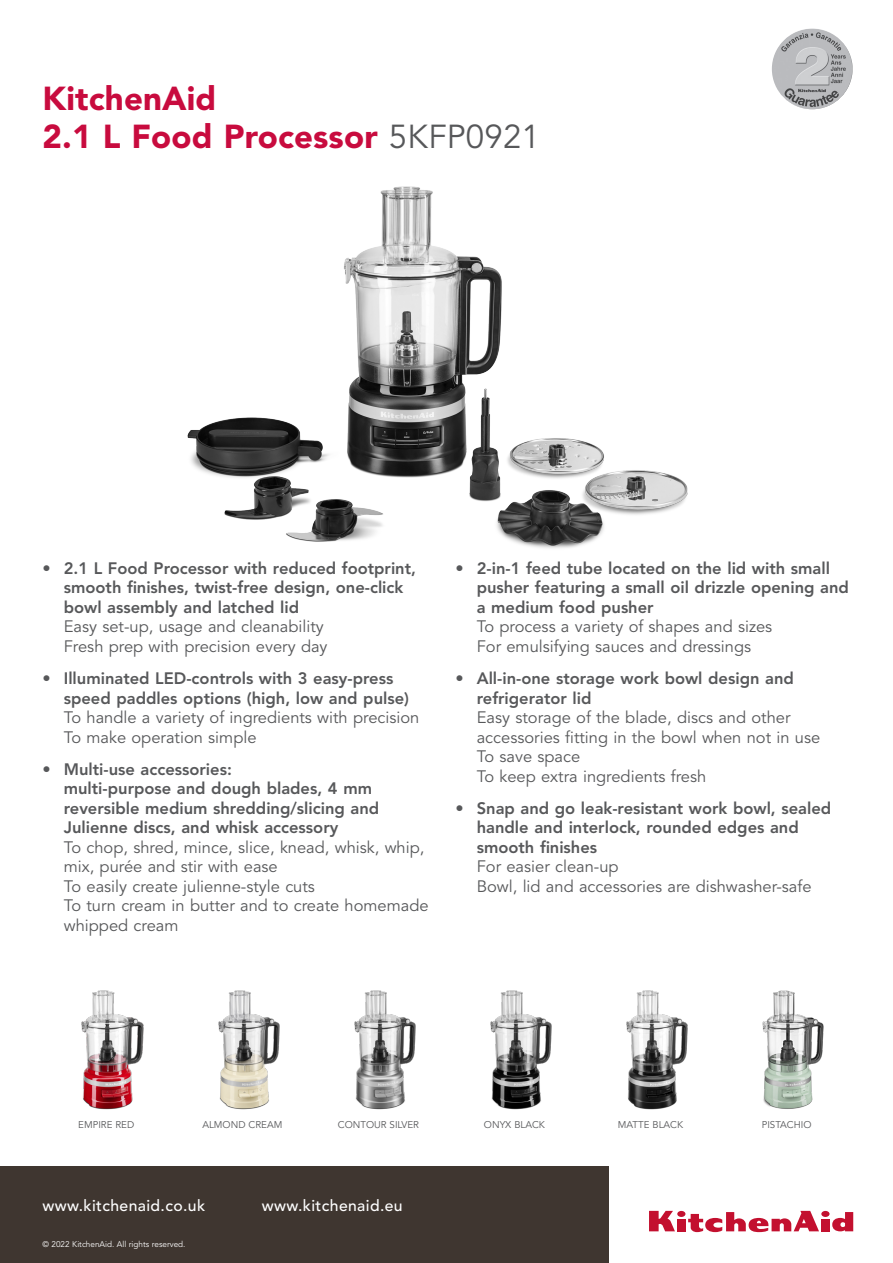
<style>
.page{position:relative;width:893px;height:1263px;background:#fff}
.page>*{position:absolute;margin:0;border:0;box-sizing:border-box;transform-origin:0 0}
.Titre_Produit_22{font:900 33px/37.5px "Avenir LT Std";letter-spacing:.005em;color:#c80b3e}
.Texte_Feature{font:800 16.5px/19.5px "Avenir LT Std";color:#57585a}
.TexteBenefit{font:16.5px/19.5px "Avenir LT Std";color:#57585a}
.WWW{font:500 15.75px "Avenir LT Std";letter-spacing:.025em;color:#fff}
.t1{font:9.75px "Avenir LT Std";color:#57585a}
.t2{font:8.25px "Avenir LT Std";color:#fff}
.s1{font-weight:400;color:#57585a}
</style>
<div class="page">
<div style="left:0;top:1166px;width:609px;height:97px;background:#3f3630"></div>
<div style="left:677px;top:1219px;width:8px;height:12px;background:#c3102f"></div>
<div style="left:677px;top:1211px;width:8px;height:6px;background:#c3102f;border-radius:50%"></div>
<div style="left:821px;top:1219px;width:8px;height:12px;background:#c3102f"></div>
<div style="left:821px;top:1211px;width:8px;height:6px;background:#c3102f;border-radius:50%"></div>
<svg style="left:649px;top:1211px;width:26px;height:20px"></svg>
<svg style="left:688px;top:1211px;width:131px;height:21px"></svg>
<svg style="left:832px;top:1212px;width:21px;height:19px"></svg>
<img style="left:81px;top:990px;width:63px;height:120px">
<img style="left:218px;top:990px;width:62px;height:120px">
<img style="left:354px;top:990px;width:62px;height:120px">
<img style="left:490px;top:990px;width:62px;height:120px">
<img style="left:626px;top:990px;width:62px;height:120px">
<img style="left:762px;top:990px;width:62px;height:119px">
<img style="left:772px;top:28px;width:81px;height:81px;border-radius:40px">
<img style="left:187px;top:186px;width:501px;height:363px">
<p class="Titre_Produit_22" style="left:43px;top:80px;width:499px">KitchenAid<br>2.1 L Food Processor <span class="s1">5KFP0921</span></p>
<p class="Texte_Feature" style="left:64px;top:558px;width:354px;text-indent:-21px">• 2.1 L Food Processor with reduced footprint, smooth finishes, twist-free design, one-click bowl assembly and latched lid</p>
<p class="TexteBenefit" style="left:64px;top:617px;width:262px">Easy set-up, usage and cleanability</p>
<p class="TexteBenefit" style="left:64px;top:637px;width:265px">Fresh prep with precision every day</p>
<p class="Texte_Feature" style="left:64px;top:669px;width:347px;text-indent:-21px">• Illuminated LED-controls with 3 easy-press speed paddles options (high, low and pulse)</p>
<p class="TexteBenefit" style="left:64px;top:708px;width:357px">To handle a variety of ingredients with precision</p>
<p class="TexteBenefit" style="left:64px;top:728px;width:194px">To make operation simple</p>
<p class="Texte_Feature" style="left:64px;top:759px;width:317px;text-indent:-21px">• Multi-use accessories:<br>multi-purpose and dough blades, 4 mm reversible medium shredding/slicing and Julienne discs, and whisk accessory</p>
<p class="TexteBenefit" style="left:64px;top:838px;width:362px">To chop, shred, mince, slice, knead, whisk, whip, mix, purée and stir with ease</p>
<p class="TexteBenefit" style="left:64px;top:877px;width:253px">To easily create julienne-style cuts</p>
<p class="TexteBenefit" style="left:64px;top:896px;width:366px">To turn cream in butter and to create homemade whipped cream</p>
<p class="Texte_Feature" style="left:477px;top:558px;width:374px;text-indent:-21px">• 2-in-1 feed tube located on the lid with small pusher featuring a small oil drizzle opening and a medium food pusher</p>
<p class="TexteBenefit" style="left:477px;top:617px;width:297px">To process a variety of shapes and sizes</p>
<p class="TexteBenefit" style="left:477px;top:637px;width:276px">For emulsifying sauces and dressings</p>
<p class="Texte_Feature" style="left:477px;top:669px;width:319px;text-indent:-21px">• All-in-one storage work bowl design and refrigerator lid</p>
<p class="TexteBenefit" style="left:477px;top:708px;width:345px">Easy storage of the blade, discs and other accessories fitting in the bowl when not in use</p>
<p class="TexteBenefit" style="left:477px;top:747px;width:105px">To save space</p>
<p class="TexteBenefit" style="left:477px;top:767px;width:231px">To keep extra ingredients fresh</p>
<p class="Texte_Feature" style="left:477px;top:798px;width:356px;text-indent:-21px">• Snap and go leak-resistant work bowl, sealed handle and interlock, rounded edges and smooth finishes</p>
<p class="TexteBenefit" style="left:477px;top:857px;width:143px">For easier clean-up</p>
<p class="TexteBenefit" style="left:477px;top:877px;width:336px">Bowl, lid and accessories are dishwasher-safe</p>
<p class="t1" style="left:78px;top:1119px;width:57px">EMPIRE RED</p>
<p class="t1" style="left:202px;top:1119px;width:81px">ALMOND CREAM</p>
<p class="t1" style="left:338px;top:1119px;width:83px">CONTOUR SILVER</p>
<p class="t1" style="left:484px;top:1119px;width:63px">ONYX BLACK</p>
<p class="t1" style="left:618px;top:1119px;width:67px">MATTE BLACK</p>
<p class="t1" style="left:762px;top:1119px;width:51px">PISTACHIO</p>
<p class="WWW" style="left:43px;top:1196px;width:164px">www.kitchenaid.co.uk</p>
<p class="WWW" style="left:262px;top:1196px;width:142px">www.kitchenaid.eu</p>
<p class="t2" style="left:43px;top:1239px;width:145px">© 2022 KitchenAid. All rights reserved.</p>
</div>
